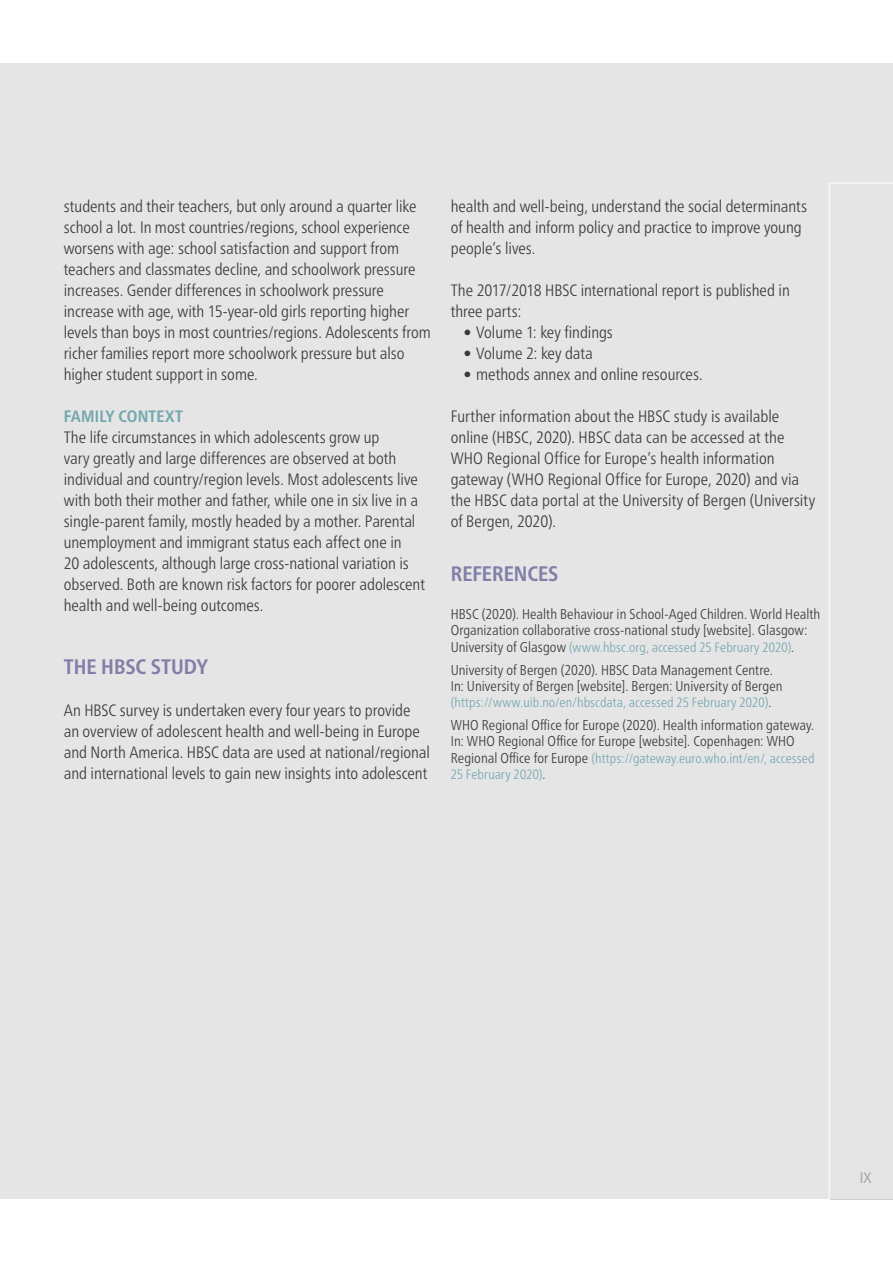
<style>
.page{position:relative;width:893px;height:1263px;background:#fff}
.page>*{position:absolute;margin:0;border:0;box-sizing:border-box;transform-origin:0 0}
.LEVEL2{font:700 condensed 21px "Frutiger Neue LTW1 G";letter-spacing:-.005em;color:#817fa9}
.Text_bodycopy{font:300 condensed 16.5px/21px "Frutiger Neue LTW1 G";color:#393939}
.LEVEL_3{font:700 condensed 16.5px "Frutiger Neue LTW1 G";letter-spacing:.01em;color:#73a7af}
.t1{font:condensed 15px "Frutiger Neue LTW1 G";color:#a5a5a5}
.IR_References{font:300 condensed 14.25px/16.5px "Frutiger Neue LTW1 G";letter-spacing:.005em;color:#393939}
.IR_References-2{font:300 condensed 13.5px/16.5px "Frutiger Neue LTW1 G";letter-spacing:.005em;color:#73a7af}
.s1{font-size:14.25px;color:#393939}
.s2{color:#393939}
</style>
<div class="page">
<div style="left:0;top:64px;width:893px;height:1135px;background:#e5e5e5"></div>
<svg style="left:829px;top:183px;width:64px;height:1017px"></svg>
<p class="Text_bodycopy" style="left:64px;top:195px;width:369px">students and their teachers, but only around a quarter like school a lot. In most countries/regions, school experience worsens with age: school satisfaction and support from teachers and classmates decline, and schoolwork pressure increases. Gender differences in schoolwork pressure increase with age, with 15-year-old girls reporting higher levels than boys in most countries/regions. Adolescents from richer families report more schoolwork pressure but also higher student support in some.</p>
<p class="LEVEL_3" style="left:64px;top:403px;width:121px">FAMILY CONTEXT</p>
<p class="Text_bodycopy" style="left:64px;top:426px;width:363px">The life circumstances in which adolescents grow up<br>vary greatly and large differences are observed at both individual and country/region levels. Most adolescents live with both their mother and father, while one in six live in a single-parent family, mostly headed by a mother. Parental unemployment and immigrant status each affect one in<br>20 adolescents, although large cross-national variation is observed. Both are known risk factors for poorer adolescent health and well-being outcomes.</p>
<p class="LEVEL2" style="left:64px;top:650px;width:146px">THE HBSC STUDY</p>
<p class="Text_bodycopy" style="left:64px;top:699px;width:368px">An HBSC survey is undertaken every four years to provide an overview of adolescent health and well-being in Europe and North America. HBSC data are used at national/regional and international levels to gain new insights into adolescent</p>
<p class="Text_bodycopy" style="left:451px;top:195px;width:358px">health and well-being, understand the social determinants of health and inform policy and practice to improve young people’s lives.</p>
<p class="Text_bodycopy" style="left:451px;top:279px;width:341px">The 2017/2018 HBSC international report is published in three parts:</p>
<p class="Text_bodycopy" style="left:463px;top:321px;width:151px">• Volume 1: key findings</p>
<p class="Text_bodycopy" style="left:463px;top:342px;width:131px">• Volume 2: key data</p>
<p class="Text_bodycopy" style="left:463px;top:363px;width:241px">• methods annex and online resources.</p>
<p class="Text_bodycopy" style="left:451px;top:405px;width:366px">Further information about the HBSC study is available online (HBSC, 2020). HBSC data can be accessed at the WHO Regional Office for Europe’s health information gateway (WHO Regional Office for Europe, 2020) and via the HBSC data portal at the University of Bergen (University of Bergen, 2020).</p>
<p class="LEVEL2" style="left:451px;top:558px;width:109px">REFERENCES</p>
<p class="IR_References" style="left:451px;top:605px;width:371px">HBSC (2020). Health Behaviour in School-Aged Children. World Health<br>Organization collaborative cross-national study [website]. Glasgow:</p>
<p class="IR_References-2" style="left:451px;top:639px;width:345px"><span class="s1">University of Glasgow</span> (www.hbsc.org, accessed 25 February 2020)<span class="s2">.</span></p>
<p class="IR_References" style="left:451px;top:661px;width:333px">University of Bergen (2020). HBSC Data Management Centre.<br>In: University of Bergen [website]. Bergen: University of Bergen</p>
<p class="IR_References-2" style="left:451px;top:694px;width:322px">(https://www.uib.no/en/hbscdata, accessed 25 February 2020)<span class="s2">.</span></p>
<p class="IR_References" style="left:451px;top:716px;width:365px">WHO Regional Office for Europe (2020). Health information gateway.<br>In: WHO Regional Office for Europe [website]. Copenhagen: WHO</p>
<p class="IR_References-2" style="left:451px;top:750px;width:365px"><span class="s1">Regional Office for Europe</span> (https://gateway.euro.who.int/en/, accessed<br>25 February 2020)<span class="s2">.</span></p>
<p class="t1" style="left:860px;top:1169px;width:13px">IX</p>
</div>
